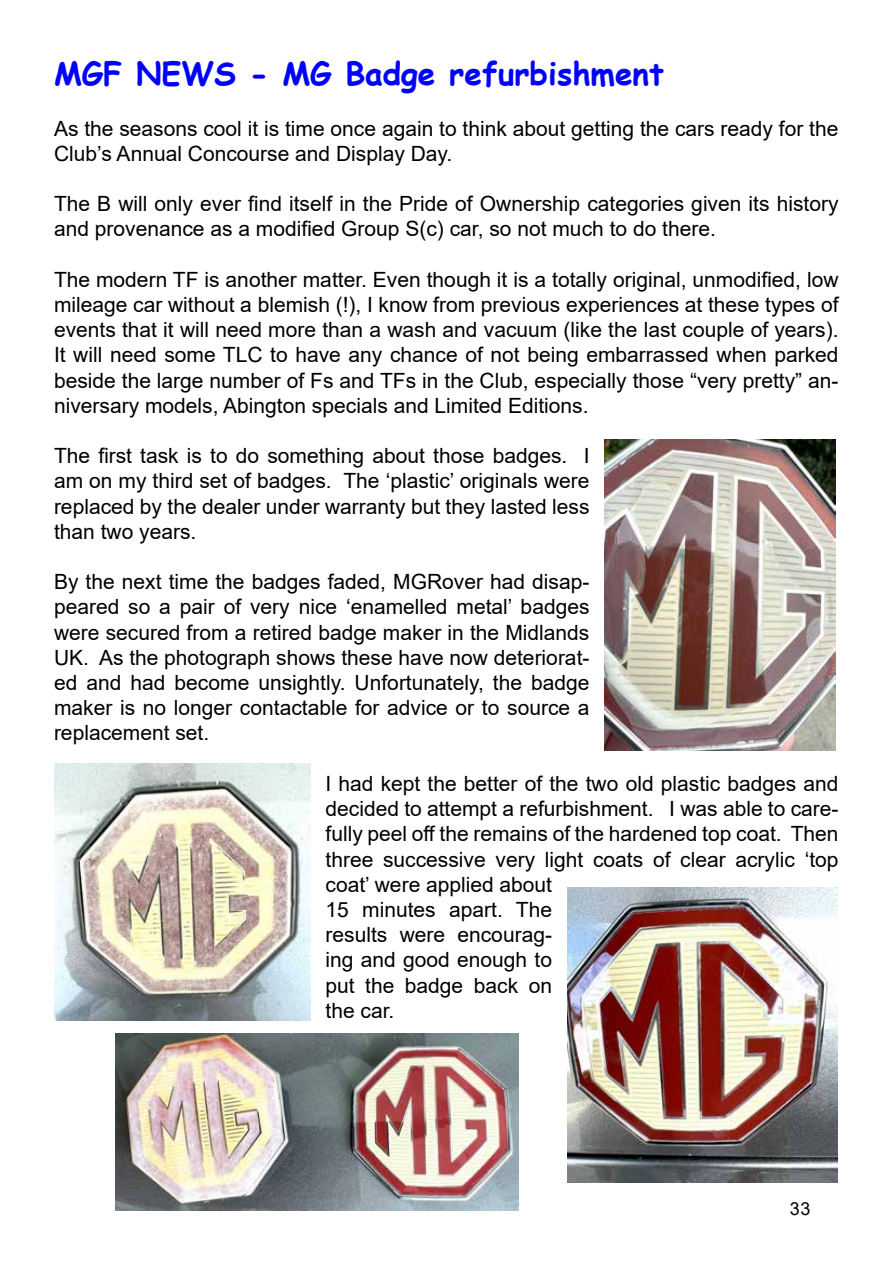
<style>
.page{position:relative;width:893px;height:1263px;background:#fff}
.page>*{position:absolute;margin:0;border:0;box-sizing:border-box;transform-origin:0 0}
.t1{font:700 31.5px "Comic Sans MS";color:#00f}
.t2{font:21px/25.2px "Arial";color:#000}
.t3{font:18px "Arial";color:#000}
</style>
<div class="page">
<img style="left:604px;top:440px;width:232px;height:310px">
<img style="left:54px;top:764px;width:256px;height:256px">
<img style="left:567px;top:888px;width:270px;height:294px">
<img style="left:116px;top:1033px;width:403px;height:178px">
<h1 class="t1" style="left:54px;top:50px;width:611px">MGF NEWS - MG Badge refurbishment</h1>
<p class="t2" style="left:54px;top:115px;width:786px">As the seasons cool it is time once again to think about getting the cars ready for the<br>Club’s Annual Concourse and Display Day.</p>
<p class="t2" style="left:54px;top:191px;width:786px">The B will only ever find itself in the Pride of Ownership categories given its history and provenance as a modified Group S(c) car, so not much to do there.</p>
<p class="t2" style="left:54px;top:267px;width:786px;text-align:justify">The modern TF is another matter. Even though it is a totally original, unmodified, low mileage car without a blemish (!), I know from previous experiences at these types of events that it will need more than a wash and vacuum (like the last couple of years).<br>It will need some TLC to have any chance of not being embarrassed when parked beside the large number of Fs and TFs in the Club, especially those “very pretty” an&shy;niversary models, Abington specials and Limited Editions.</p>
<p class="t2" style="left:54px;top:443px;width:537px;text-align:justify">The first task is to do something about those badges. I am on my third set of badges. The ‘plastic’ originals were replaced by the dealer under warranty but they lasted less than two years.</p>
<p class="t2" style="left:54px;top:569px;width:537px;text-align:justify">By the next time the badges faded, MGRover had disap&shy;peared so a pair of very nice ‘enamelled metal’ badges were secured from a retired badge maker in the Midlands UK. As the photograph shows these have now deteriorat&shy;ed and had become unsightly. Unfortunately, the badge maker is no longer contactable for advice or to source a replacement set.</p>
<p class="t2" style="left:326px;top:771px;width:515px">I had kept the better of the two old plastic badges and decided to attempt a refurbishment. I was able to care&shy;fully peel off the remains of the hardened top coat. Then three successive very light coats of clear acrylic ‘top coat’ were applied about<br>15 minutes apart. The<br>results were encourag-<br>ing and good enough to<br>put the badge back on<br>the car.</p>
<p class="t3" style="left:790px;top:1196px;width:22px">33</p>
</div>
